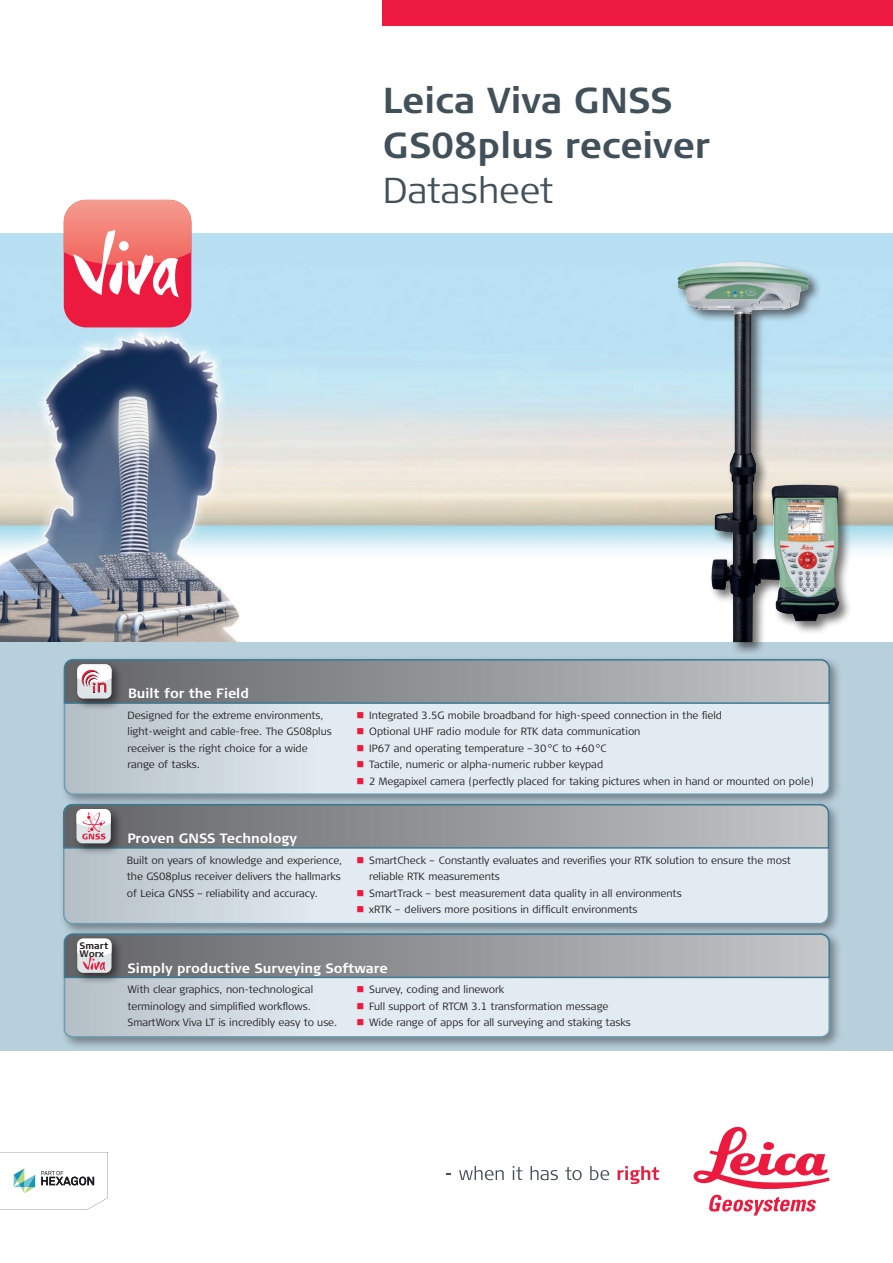
<style>
.page{position:relative;width:893px;height:1263px;background:#fff}
.page>*{position:absolute;margin:0;border:0;box-sizing:border-box;transform-origin:0 0}
.t1{font:700 36px/45px "Signa Column";color:#425159}
.t2{font:300 36px "Signa Column";color:#425159}
.t3{font:700 13.5px "Signa Column";color:#fff}
.t4{font:300 10.5px/16.5px "Signa Column";color:#231f20}
.t5{font:700 9.45px/8.7px "Signa Column";color:#231f20}
.s1{color:#ed1a40}
</style>
<div class="page">
<img style="left:0;top:234px;width:893px;height:408px">
<div style="left:0;top:642px;width:893px;height:408px;background:#b8cfdc"></div>
<div style="left:675px;top:259px;width:177px;height:396px;background:#231f20;opacity:.65"></div>
<img style="left:677px;top:264px;width:162px;height:378px">
<div style="left:383px;top:0;width:510px;height:26px;background:#ed1a40"></div>
<svg style="left:459px;top:1166px;width:45px;height:14px"></svg>
<svg style="left:513px;top:1166px;width:9px;height:14px"></svg>
<svg style="left:531px;top:1166px;width:27px;height:14px"></svg>
<svg style="left:565px;top:1167px;width:17px;height:13px"></svg>
<svg style="left:590px;top:1166px;width:19px;height:14px"></svg>
<svg style="left:618px;top:1166px;width:41px;height:18px"></svg>
<svg style="left:693px;top:1127px;width:136px;height:62px"></svg>
<svg style="left:709px;top:1195px;width:107px;height:20px"></svg>
<div style="left:64px;top:200px;width:127px;height:127px;background:#ed1a40;border-radius:22px"></div>
<svg style="left:64px;top:200px;width:127px;height:97px"></svg>
<div style="left:119px;top:241px;width:10px;height:10px;background:#fff;border-radius:50%"></div>
<div style="left:59px;top:800px;width:782px;height:136px;background:#231f20;opacity:.75"></div>
<svg style="left:62px;top:849px;width:768px;height:76px;background:#d6e0e7"></svg>
<div style="left:72px;top:805px;width:51px;height:51px;background:#231f20;opacity:.75"></div>
<svg style="left:62px;top:807px;width:768px;height:42px;background:#96999d"></svg>
<div style="left:60px;top:655px;width:782px;height:152px;background:#231f20;opacity:.75"></div>
<svg style="left:65px;top:660px;width:764px;height:134px;background:#dae3e9"></svg>
<div style="left:64px;top:659px;width:766px;height:136px;border:2px solid #3c7b93;border-radius:9px"></div>
<div style="left:73px;top:660px;width:51px;height:51px;background:#231f20;opacity:.75"></div>
<svg style="left:63px;top:658px;width:768px;height:47px;background:#93999e"></svg>
<div style="left:60px;top:929px;width:782px;height:121px;background:#231f20;opacity:.75"></div>
<svg style="left:63px;top:979px;width:768px;height:59px;background:#d6e0e7"></svg>
<div style="left:73px;top:934px;width:51px;height:51px;background:#231f20;opacity:.75"></div>
<svg style="left:63px;top:933px;width:768px;height:46px;background:#93989d"></svg>
<svg style="left:0;top:1152px;width:108px;height:58px"></svg>
<h1 class="t1" style="left:383px;top:78px;width:329px">Leica Viva GNSS<br>GS08plus receiver</h1>
<h1 class="t2" style="left:383px;top:170px;width:172px">Datasheet</h1>
<p class="t5" style="left:80px;top:941px;width:30px">Smart<br>Worx</p>
<p class="t3" style="left:128px;top:686px;width:122px">Built for the Field</p>
<p class="t4" style="left:128px;top:707px;width:206px">Designed for the extreme environments, light-weight and cable-free. The GS08plus receiver is the right choice for a wide range of tasks.</p>
<p class="t4" style="left:356px;top:707px;width:367px"><span class="s1">■</span> Integrated 3.5G mobile broadband for high-speed connection in the field</p>
<p class="t4" style="left:356px;top:723px;width:286px"><span class="s1">■</span> Optional UHF radio module for RTK data communication</p>
<p class="t4" style="left:356px;top:740px;width:251px"><span class="s1">■</span> IP67 and operating temperature –30°C to +60°C</p>
<p class="t4" style="left:356px;top:756px;width:248px"><span class="s1">■</span> Tactile, numeric or alpha-numeric rubber keypad</p>
<p class="t4" style="left:356px;top:773px;width:459px"><span class="s1">■</span> 2 Megapixel camera (perfectly placed for taking pictures when in hand or mounted on pole)</p>
<p class="t3" style="left:127px;top:830px;width:171px">Proven GNSS Technology</p>
<p class="t4" style="left:127px;top:852px;width:217px">Built on years of knowledge and experience, the GS08plus receiver delivers the hallmarks of Leica GNSS – reliability and accuracy.</p>
<p class="t4" style="left:369px;top:852px;width:423px;text-indent:-13px"><span class="s1">■</span> SmartCheck – Constantly evaluates and reverifies your RTK solution to ensure the most reliable RTK measurements</p>
<p class="t4" style="left:356px;top:885px;width:327px"><span class="s1">■</span> SmartTrack – best measurement data quality in all environments</p>
<p class="t4" style="left:356px;top:901px;width:283px"><span class="s1">■</span> xRTK – delivers more positions in difficult environments</p>
<p class="t3" style="left:128px;top:960px;width:262px">Simply productive Surveying Software</p>
<p class="t4" style="left:356px;top:981px;width:149px"><span class="s1">■</span> Survey, coding and linework</p>
<p class="t4" style="left:356px;top:998px;width:253px"><span class="s1">■</span> Full support of RTCM 3.1 transformation message</p>
<p class="t4" style="left:356px;top:1014px;width:276px"><span class="s1">■</span> Wide range of apps for all surveying and staking tasks</p>
<p class="t4" style="left:128px;top:981px;width:211px">With clear graphics, non-technological terminology and simplified workflows.<br>SmartWorx Viva LT is incredibly easy to use.</p>
</div>
